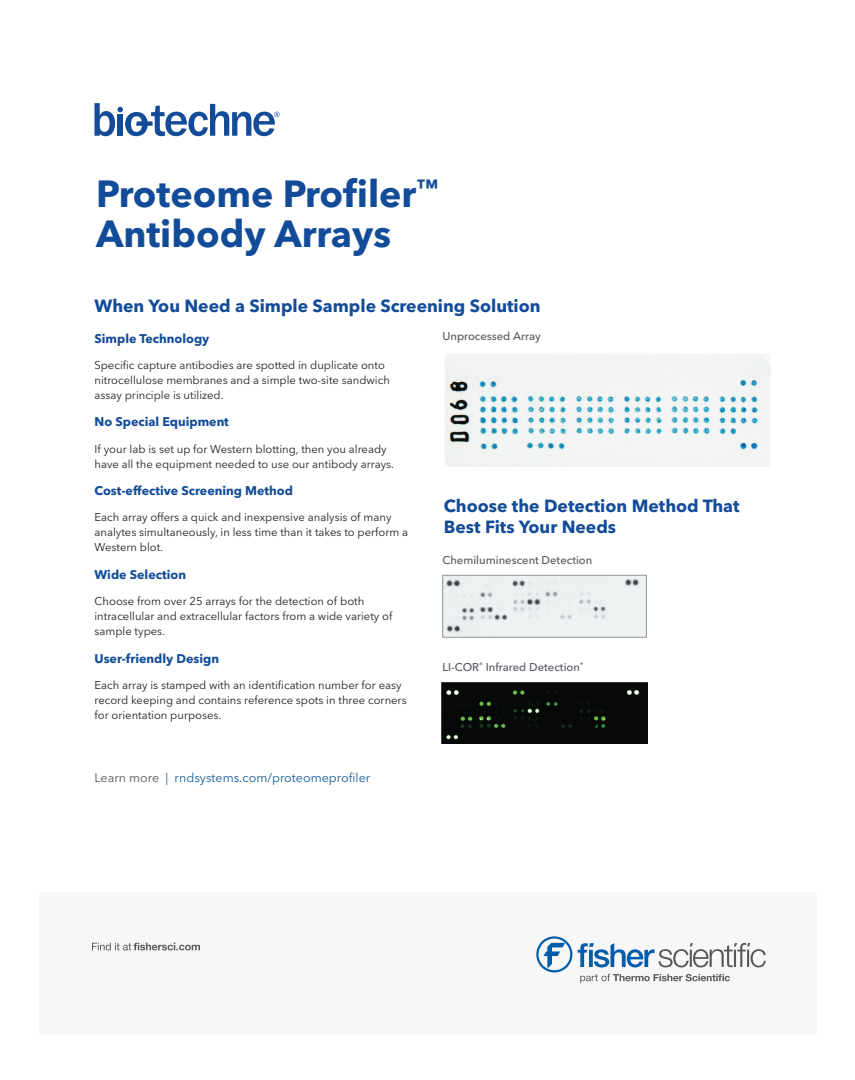
<style>
.page{position:relative;width:855px;height:1080px;background:#fff}
.page>*{position:absolute;margin:0;border:0;box-sizing:border-box;transform-origin:0 0}
.NL_Title{font:700 37.5px/40px "Avenir Next LT Pro";color:#124c98}
.NL_Headline{font:700 17.5px/21px "Avenir Next LT Pro";color:#124c98}
.NL_Subheading{font:700 12.5px "Avenir Next LT Pro";color:#124c98}
.NL_CTA{font:12.5px "Avenir Next LT Pro";color:#175d9e}
.NL_Body_Copy{font:11.25px/15px "Avenir Next LT Pro";color:#231f20}
.NL_Body_Copy-2{font:500 11.25px "Avenir Next LT Pro";color:#52575f}
.s1{color:#52575f}
.s2{color:#455680}
</style>
<div class="page">
<img style="left:445px;top:354px;width:326px;height:112px">
<img style="left:444px;top:577px;width:201px;height:59px">
<div style="left:442px;top:575px;width:205px;height:63px;border:1px solid #939598"></div>
<img style="left:442px;top:682px;width:205px;height:61px">
<div style="left:39px;top:893px;width:777px;height:142px;background:#f7f7f8"></div>
<svg style="left:536px;top:936px;width:36px;height:36px"></svg>
<svg style="left:580px;top:974px;width:150px;height:9px"></svg>
<svg style="left:578px;top:943px;width:188px;height:24px"></svg>
<svg style="left:92px;top:943px;width:108px;height:7px"></svg>
<svg style="left:95px;top:103px;width:185px;height:33px"></svg>
<p class="NL_Title" style="left:96px;top:174px;width:344px">Proteome Profiler<sup>™<br></sup>Antibody Arrays</p>
<p class="NL_Headline" style="left:94px;top:295px;width:448px">When You Need a Simple Sample Screening Solution</p>
<p class="NL_Subheading" style="left:94px;top:331px;width:116px">Simple Technology</p>
<p class="NL_Body_Copy" style="left:94px;top:358px;width:297px">Specific capture antibodies are spotted in duplicate onto nitrocellulose membranes and a simple two-site sandwich assay principle is utilized.</p>
<p class="NL_Subheading" style="left:94px;top:414px;width:136px">No Special Equipment</p>
<p class="NL_Body_Copy" style="left:94px;top:441px;width:301px">If your lab is set up for Western blotting, then you already have all the equipment needed to use our antibody arrays.</p>
<p class="NL_Subheading" style="left:94px;top:483px;width:200px">Cost-effective Screening Method</p>
<p class="NL_Body_Copy" style="left:94px;top:510px;width:315px">Each array offers a quick and inexpensive analysis of many analytes simultaneously, in less time than it takes to perform a<br>Western blot.</p>
<p class="NL_Subheading" style="left:94px;top:567px;width:93px">Wide Selection</p>
<p class="NL_Body_Copy" style="left:94px;top:594px;width:299px">Choose from over 25 arrays for the detection of both intracellular and extracellular factors from a wide variety of sample types.</p>
<p class="NL_Subheading" style="left:94px;top:651px;width:126px">User-friendly Design</p>
<p class="NL_Body_Copy" style="left:94px;top:678px;width:314px">Each array is stamped with an identification number for easy record keeping and contains reference spots in three corners for orientation purposes.</p>
<p class="NL_Body_Copy-2" style="left:442px;top:329px;width:100px">Unprocessed Array</p>
<p class="NL_Headline" style="left:444px;top:495px;width:297px">Choose the Detection Method That<br>Best Fits Your Needs</p>
<p class="NL_Body_Copy-2" style="left:442px;top:553px;width:151px">Chemiluminescent Detection</p>
<p class="NL_Body_Copy-2" style="left:442px;top:661px;width:142px">LI-COR<sup>®</sup> Infrared Detection<sup>*</sup></p>
<p class="NL_CTA" style="left:94px;top:770px;width:277px"><span class="s1">Learn more</span> <span class="s2">|</span> rndsystems.com/proteomeprofiler</p>
</div>
